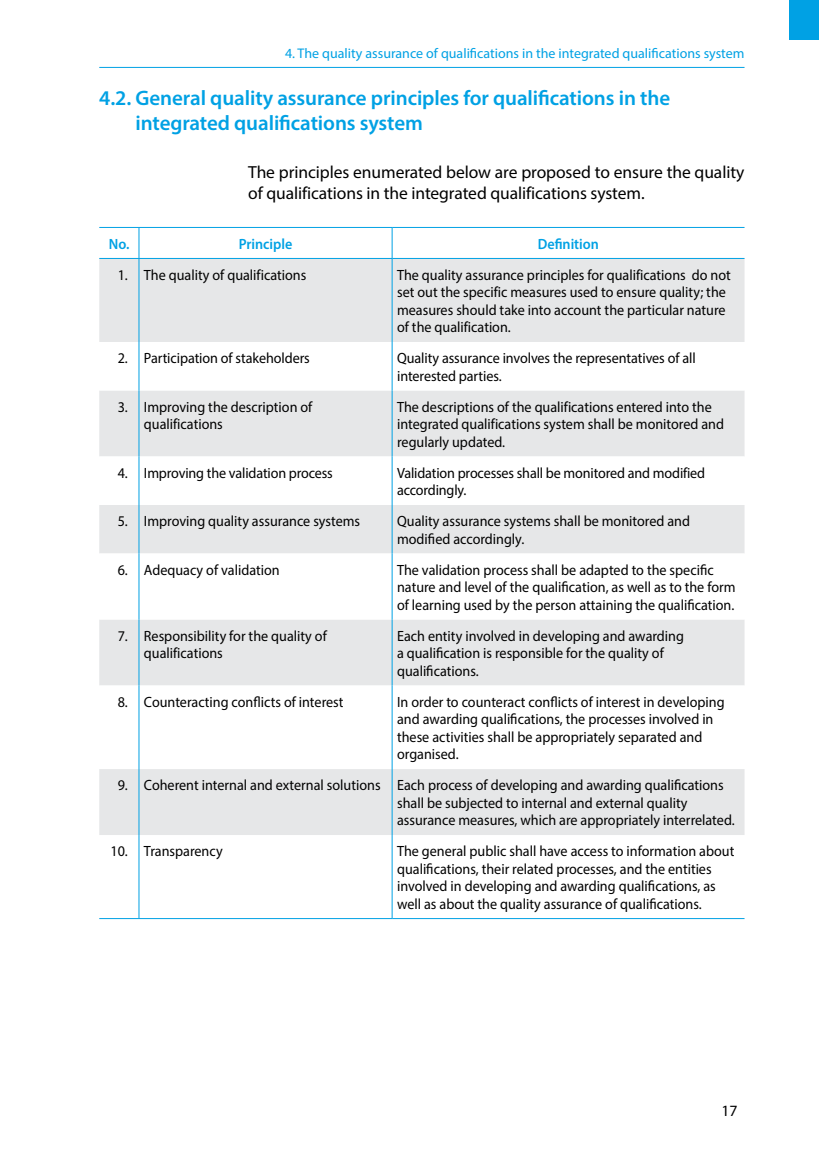
<style>
.page{position:relative;width:819px;height:1166px;background:#fff}
.page>*{position:absolute;margin:0;border:0;box-sizing:border-box;transform-origin:0 0}
.t1{font:600 21px/24.5px "Myriad Pro";letter-spacing:-.005em;color:#00a1e4}
.t2{font:17.5px/21px "Myriad Pro";letter-spacing:-.005em;color:#000}
.t3{font:15.75px "Myriad Pro";color:#000}
.t4{font:14.88px/17.5px "Myriad Pro";color:#000;scale:.95 1}
.t5{font:600 14.88px "Myriad Pro";color:#00a1e4;scale:.95 1}
.t6{font:14px "Myriad Pro";color:#00a1e4}
</style>
<div class="page">
<hr style="left:99px;top:67px;width:645px;height:1px;background:#00a1e4">
<div style="left:99px;top:259px;width:645px;height:83px;background:#e6e7e8"></div>
<svg style="left:99px;top:342px;width:645px;height:576px"></svg>
<hr style="left:138px;top:835px;width:1px;height:83px;background:#00a1e4">
<hr style="left:391px;top:835px;width:1px;height:83px;background:#00a1e4">
<hr style="left:99px;top:918px;width:40px;height:1px;background:#00a1e4">
<hr style="left:139px;top:918px;width:253px;height:1px;background:#00a1e4">
<hr style="left:392px;top:918px;width:352px;height:1px;background:#00a1e4">
<hr style="left:99px;top:227px;width:40px;height:1px;background:#00a1e4">
<hr style="left:139px;top:227px;width:253px;height:1px;background:#00a1e4">
<hr style="left:138px;top:228px;width:1px;height:30px;background:#00a1e4">
<hr style="left:392px;top:227px;width:352px;height:1px;background:#00a1e4">
<hr style="left:391px;top:228px;width:1px;height:30px;background:#00a1e4">
<hr style="left:99px;top:258px;width:40px;height:1px;background:#00a1e4">
<hr style="left:139px;top:258px;width:253px;height:1px;background:#00a1e4">
<hr style="left:138px;top:259px;width:1px;height:83px;background:#00a1e4">
<hr style="left:392px;top:258px;width:352px;height:1px;background:#00a1e4">
<hr style="left:391px;top:259px;width:1px;height:83px;background:#00a1e4">
<hr style="left:138px;top:342px;width:1px;height:48px;background:#00a1e4">
<hr style="left:391px;top:342px;width:1px;height:48px;background:#00a1e4">
<hr style="left:138px;top:390px;width:1px;height:66px;background:#00a1e4">
<hr style="left:391px;top:390px;width:1px;height:66px;background:#00a1e4">
<hr style="left:138px;top:456px;width:1px;height:49px;background:#00a1e4">
<hr style="left:391px;top:456px;width:1px;height:49px;background:#00a1e4">
<hr style="left:138px;top:505px;width:1px;height:48px;background:#00a1e4">
<hr style="left:391px;top:505px;width:1px;height:48px;background:#00a1e4">
<hr style="left:138px;top:553px;width:1px;height:66px;background:#00a1e4">
<hr style="left:391px;top:553px;width:1px;height:66px;background:#00a1e4">
<hr style="left:138px;top:619px;width:1px;height:66px;background:#00a1e4">
<hr style="left:391px;top:619px;width:1px;height:66px;background:#00a1e4">
<hr style="left:138px;top:685px;width:1px;height:84px;background:#00a1e4">
<hr style="left:391px;top:685px;width:1px;height:84px;background:#00a1e4">
<hr style="left:138px;top:769px;width:1px;height:66px;background:#00a1e4">
<hr style="left:391px;top:769px;width:1px;height:66px;background:#00a1e4">
<div style="left:789px;top:0;width:30px;height:40px;background:#00a1e4"></div>
<p class="t6" style="left:285px;top:44px;width:461px">4. The quality assurance of qualifications in the integrated qualifications system</p>
<h1 class="t1" style="left:135px;top:85px;width:536px;text-indent:-36px">4.2. General quality assurance principles for qualifications in the integrated qualifications system</h1>
<p class="t2" style="left:248px;top:161px;width:498px">The principles enumerated below are proposed to ensure the quality of qualifications in the integrated qualifications system.</p>
<p class="t5" style="left:109px;top:234px;width:22px">No.</p>
<p class="t5" style="left:239px;top:234px;width:58px">Principle</p>
<p class="t5" style="left:537px;top:234px;width:66px">Definition</p>
<p class="t4" style="left:118px;top:266px;width:200px">1. The quality of qualifications</p>
<p class="t4" style="left:397px;top:266px;width:353px">The quality assurance principles for qualifications do not set out the specific measures used to ensure quality; the measures should take into account the particular nature of the qualification.</p>
<p class="t4" style="left:118px;top:349px;width:204px">2. Participation of stakeholders</p>
<p class="t4" style="left:397px;top:349px;width:316px">Quality assurance involves the representatives of all interested parties.</p>
<p class="t4" style="left:144px;top:397px;width:179px;text-indent:-26px">3. Improving the description of qualifications</p>
<p class="t4" style="left:397px;top:397px;width:346px">The descriptions of the qualifications entered into the integrated qualifications system shall be monitored and regularly updated.</p>
<p class="t4" style="left:118px;top:463px;width:228px">4. Improving the validation process</p>
<p class="t4" style="left:397px;top:463px;width:326px">Validation processes shall be monitored and modified accordingly.</p>
<p class="t4" style="left:118px;top:512px;width:257px">5. Improving quality assurance systems</p>
<p class="t4" style="left:397px;top:512px;width:310px">Quality assurance systems shall be monitored and modified accordingly.</p>
<p class="t4" style="left:118px;top:560px;width:172px">6. Adequacy of validation</p>
<p class="t4" style="left:397px;top:560px;width:358px">The validation process shall be adapted to the specific nature and level of the qualification, as well as to the form of learning used by the person attaining the qualification.</p>
<p class="t4" style="left:144px;top:626px;width:194px;text-indent:-26px">7. Responsibility for the quality of qualifications</p>
<p class="t4" style="left:397px;top:626px;width:303px">Each entity involved in developing and awarding a qualification is responsible for the quality of qualifications.</p>
<p class="t4" style="left:118px;top:692px;width:239px">8. Counteracting conflicts of interest</p>
<p class="t4" style="left:397px;top:692px;width:346px">In order to counteract conflicts of interest in developing and awarding qualifications, the processes involved in these activities shall be appropriately separated and organised.</p>
<p class="t4" style="left:397px;top:776px;width:357px;text-indent:-279px">9. Coherent internal and external solutions Each process of developing and awarding qualifications shall be subjected to internal and external quality assurance measures, which are appropriately interrelated.</p>
<p class="t4" style="left:110px;top:842px;width:120px">10. Transparency</p>
<p class="t4" style="left:397px;top:842px;width:356px">The general public shall have access to information about qualifications, their related processes, and the entities involved in developing and awarding qualifications, as well as about the quality assurance of qualifications.</p>
<p class="t3" style="left:721px;top:1101px;width:18px">17</p>
</div>
